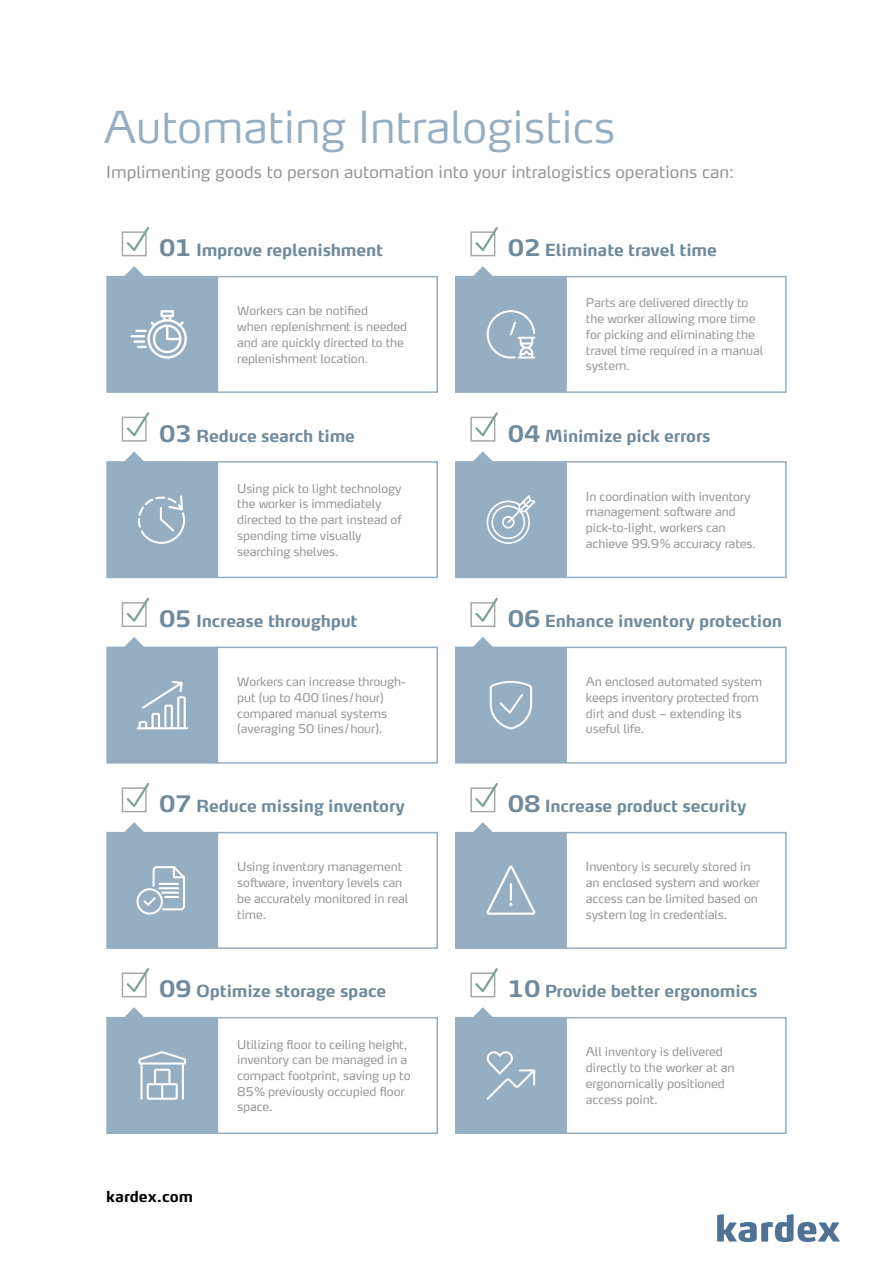
<style>
.page{position:relative;width:893px;height:1263px;background:#fff}
.page>*{position:absolute;margin:0;border:0;box-sizing:border-box;transform-origin:0 0}
.t1{font:300 43.5px "Max Pro";color:#96aec2}
.t2{font:700 16.5px "Max Pro";letter-spacing:-.01em;color:#6f8a9d}
.t3{font:16.5px "Max Pro";color:#979796}
.t4{font:700 15px "Max Pro";color:#000}
.t5{font:12px/15.8px "Max Pro";letter-spacing:-.01em;color:#979796}
.s1{font-size:22.5px}
</style>
<div class="page">
<div style="left:216px;top:276px;width:222px;height:117px;border:2px solid #96aec2"></div>
<div style="left:216px;top:461px;width:222px;height:117px;border:2px solid #96aec2"></div>
<div style="left:216px;top:647px;width:222px;height:117px;border:2px solid #96aec2"></div>
<div style="left:216px;top:832px;width:222px;height:117px;border:2px solid #96aec2"></div>
<div style="left:216px;top:1017px;width:222px;height:117px;border:2px solid #96aec2"></div>
<div style="left:565px;top:1017px;width:222px;height:117px;border:2px solid #96aec2"></div>
<div style="left:565px;top:832px;width:222px;height:117px;border:2px solid #96aec2"></div>
<div style="left:565px;top:647px;width:222px;height:117px;border:2px solid #96aec2"></div>
<div style="left:565px;top:461px;width:222px;height:117px;border:2px solid #96aec2"></div>
<div style="left:565px;top:276px;width:222px;height:117px;border:2px solid #96aec2"></div>
<svg style="left:455px;top:451px;width:112px;height:127px;background:#a1b7c8"></svg>
<svg style="left:106px;top:637px;width:112px;height:127px;background:#a2b7c9"></svg>
<svg style="left:717px;top:1214px;width:123px;height:28px"></svg>
<svg style="left:121px;top:227px;width:28px;height:30px"></svg>
<svg style="left:121px;top:412px;width:28px;height:30px"></svg>
<svg style="left:121px;top:597px;width:28px;height:30px"></svg>
<svg style="left:121px;top:783px;width:28px;height:30px"></svg>
<svg style="left:121px;top:968px;width:28px;height:30px"></svg>
<svg style="left:470px;top:968px;width:28px;height:30px"></svg>
<svg style="left:470px;top:783px;width:28px;height:30px"></svg>
<svg style="left:470px;top:597px;width:28px;height:30px"></svg>
<svg style="left:470px;top:412px;width:28px;height:30px"></svg>
<svg style="left:470px;top:227px;width:28px;height:30px"></svg>
<svg style="left:106px;top:266px;width:112px;height:127px;background:#a3b8c9"></svg>
<svg style="left:455px;top:266px;width:112px;height:127px;background:#a1b6c8"></svg>
<svg style="left:106px;top:822px;width:112px;height:127px;background:#a2b7c9"></svg>
<svg style="left:106px;top:1007px;width:112px;height:127px;background:#a2b7c9"></svg>
<svg style="left:455px;top:1007px;width:112px;height:127px;background:#a0b5c7"></svg>
<svg style="left:106px;top:451px;width:112px;height:127px;background:#a0b6c8"></svg>
<svg style="left:455px;top:637px;width:112px;height:127px;background:#a0b5c7"></svg>
<svg style="left:455px;top:822px;width:112px;height:127px;background:#a0b6c8"></svg>
<h1 class="t1" style="left:104px;top:90px;width:513px">Automating Intralogistics</h1>
<h2 class="t3" style="left:106px;top:158px;width:629px">Implimenting goods to person automation into your intralogistics operations can:</h2>
<h2 class="t2" style="left:159px;top:236px;width:226px"><span class="s1">01</span> Improve replenishment</h2>
<h2 class="t2" style="left:508px;top:236px;width:211px"><span class="s1">02</span> Eliminate travel time</h2>
<p class="t5" style="left:237px;top:302px;width:171px">Workers can be notified<br>when replenishment is needed and are quickly directed to the replenishment location.</p>
<p class="t5" style="left:586px;top:294px;width:179px">Parts are delivered directly to the worker allowing more time for picking and eliminating the travel time required in a manual system.</p>
<h2 class="t2" style="left:159px;top:421px;width:198px"><span class="s1">03</span> Reduce search time</h2>
<h2 class="t2" style="left:508px;top:421px;width:204px"><span class="s1">04</span> Minimize pick errors</h2>
<p class="t5" style="left:237px;top:479px;width:166px">Using pick to light technology the worker is immediately directed to the part instead of spending time visually searching shelves.</p>
<p class="t5" style="left:586px;top:487px;width:172px">In coordination with inventory management software and pick-to-light, workers can achieve 99.9% accuracy rates.</p>
<h2 class="t2" style="left:159px;top:607px;width:200px"><span class="s1">05</span> Increase throughput</h2>
<h2 class="t2" style="left:508px;top:607px;width:276px"><span class="s1">06</span> Enhance inventory protection</h2>
<p class="t5" style="left:237px;top:672px;width:170px">Workers can increase through&shy;put (up to 400 lines/hour) compared manual systems (averaging 50 lines/hour).</p>
<p class="t5" style="left:586px;top:672px;width:178px">An enclosed automated system keeps inventory protected from dirt and dust – extending its useful life.</p>
<h2 class="t2" style="left:159px;top:792px;width:247px"><span class="s1">07</span> Reduce missing inventory</h2>
<h2 class="t2" style="left:508px;top:792px;width:240px"><span class="s1">08</span> Increase product security</h2>
<p class="t5" style="left:237px;top:858px;width:173px">Using inventory management software, inventory levels can be accurately monitored in real time.</p>
<p class="t5" style="left:586px;top:858px;width:176px">Inventory is securely stored in an enclosed system and worker access can be limited based on system log in credentials.</p>
<h2 class="t2" style="left:159px;top:977px;width:229px"><span class="s1">09</span> Optimize storage space</h2>
<h2 class="t2" style="left:508px;top:977px;width:251px"><span class="s1">10</span> Provide better ergonomics</h2>
<p class="t4" style="left:106px;top:1183px;width:88px">kardex.com</p>
<p class="t5" style="left:237px;top:1035px;width:175px">Utilizing floor to ceiling height, inventory can be managed in a compact footprint, saving up to<br>85% previously occupied floor space.</p>
<p class="t5" style="left:586px;top:1043px;width:150px">All inventory is delivered directly to the worker at an ergonomically positioned access point.</p>
</div>
